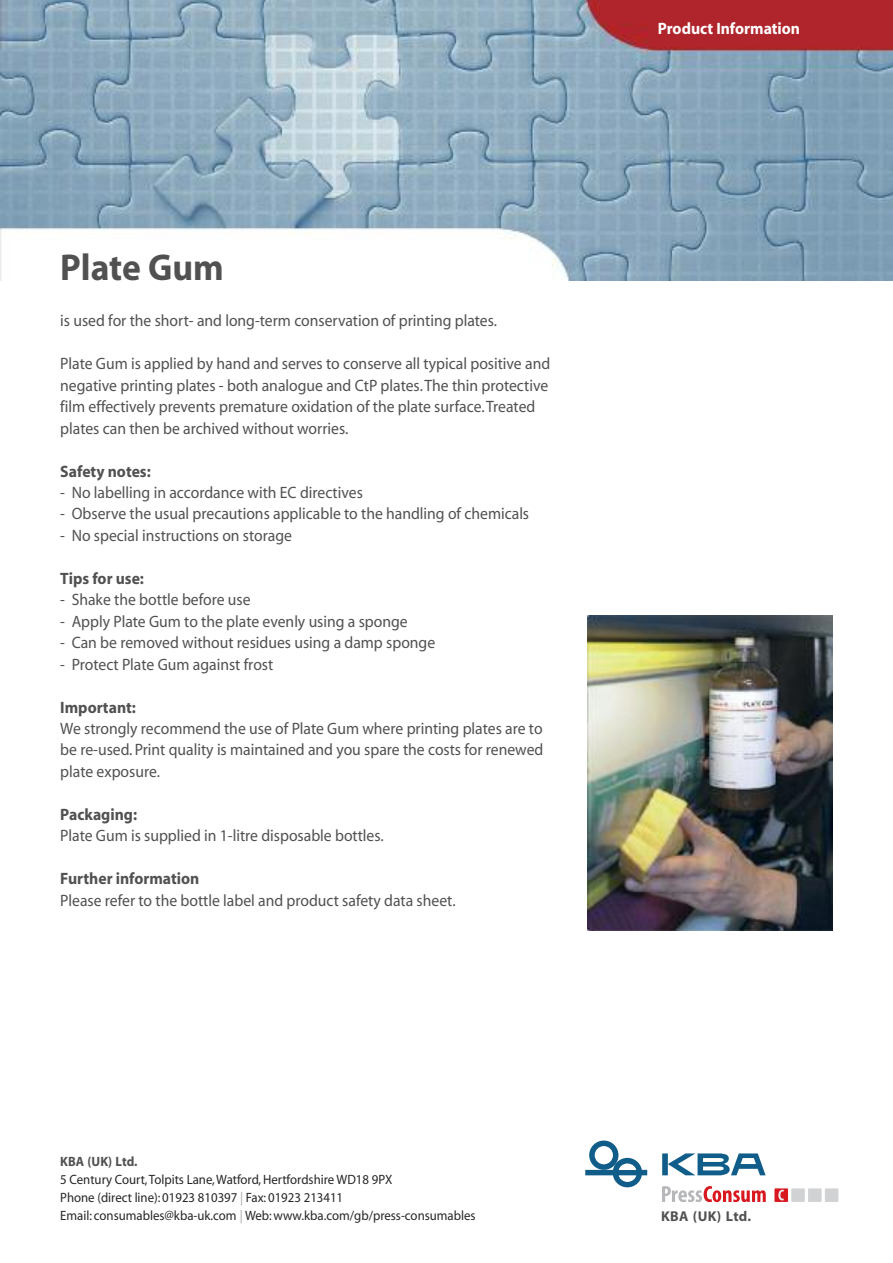
<style>
.page{position:relative;width:893px;height:1263px;background:#fff}
.page>*{position:absolute;margin:0;border:0;box-sizing:border-box;transform-origin:0 0}
.t1{font:700 37.5px "Myriad";color:#525152;scale:.95 1}
.t2{font:16.5px/21.5px "Myriad";color:#525152;scale:.95 1}
.t3{font:700 16.5px "Myriad";color:#525152;scale:.95 1}
.t4{font:700 16.5px "Myriad";color:#fff;scale:.95 1}
.t5{font:700 14.25px "Myriad";letter-spacing:.025em;color:#525152}
.t6{font:13.5px/18px "Myriad";color:#272627;scale:.95 1}
.t7{font:700 13.5px "Myriad";color:#525152;scale:.95 1}
.s1{color:#a9a8a9}
</style>
<div class="page">
<img style="left:0;top:0;width:893px;height:280px">
<svg style="left:585px;top:1140px;width:62px;height:47px"></svg>
<svg style="left:662px;top:1153px;width:104px;height:22px"></svg>
<div style="left:774px;top:1188px;width:14px;height:14px;background:#d8171f"></div>
<div style="left:791px;top:1188px;width:14px;height:14px;background:#d1d2d4"></div>
<div style="left:808px;top:1188px;width:14px;height:14px;background:#d1d2d4"></div>
<div style="left:825px;top:1188px;width:13px;height:14px;background:#d1d2d4"></div>
<svg style="left:662px;top:1186px;width:104px;height:16px"></svg>
<svg style="left:778px;top:1190px;width:6px;height:10px"></svg>
<img style="left:587px;top:615px;width:245px;height:315px">
<h1 class="t1" style="left:60px;top:253px;width:174px">Plate Gum</h1>
<p class="t2" style="left:60px;top:312px;width:461px">is used for the short- and long-term conservation of printing plates.</p>
<p class="t2" style="left:60px;top:354px;width:517px">Plate Gum is applied by hand and serves to conserve all typical positive and negative printing plates - both analogue and CtP plates.The thin protective film effectively prevents premature oxidation of the plate surface.Treated plates can then be archived without worries.</p>
<p class="t3" style="left:60px;top:465px;width:97px">Safety notes:</p>
<p class="t2" style="left:60px;top:483px;width:320px">- No labelling in accordance with EC directives</p>
<p class="t2" style="left:60px;top:505px;width:495px">- Observe the usual precautions applicable to the handling of chemicals</p>
<p class="t2" style="left:60px;top:526px;width:245px">- No special instructions on storage</p>
<p class="t3" style="left:60px;top:572px;width:90px">Tips for use:</p>
<p class="t2" style="left:60px;top:590px;width:202px">- Shake the bottle before use</p>
<p class="t2" style="left:60px;top:612px;width:367px">- Apply Plate Gum to the plate evenly using a sponge</p>
<p class="t2" style="left:60px;top:633px;width:396px">- Can be removed without residues using a damp sponge</p>
<p class="t2" style="left:60px;top:655px;width:226px">- Protect Plate Gum against frost</p>
<p class="t3" style="left:60px;top:701px;width:81px">Important:</p>
<p class="t2" style="left:60px;top:719px;width:510px;text-align:justify">We strongly recommend the use of Plate Gum where printing plates are to be re-used. Print quality is maintained and you spare the costs for renewed plate exposure.</p>
<p class="t3" style="left:60px;top:808px;width:82px">Packaging:</p>
<p class="t2" style="left:60px;top:826px;width:342px">Plate Gum is supplied in 1-litre disposable bottles.</p>
<p class="t3" style="left:60px;top:872px;width:148px">Further information</p>
<p class="t2" style="left:60px;top:891px;width:418px">Please refer to the bottle label and product safety data sheet.</p>
<p class="t7" style="left:60px;top:1156px;width:83px">KBA (UK) Ltd.</p>
<p class="t6" style="left:60px;top:1171px;width:439px">5 Century Court,Tolpits Lane,Watford,Hertfordshire WD18 9PX<br>Phone (direct line): 01923 810397 <span class="s1">|</span> Fax: 01923 213411<br>Email: consumables@kba-uk.com <span class="s1">|</span> Web:www.kba.com/gb/press-consumables</p>
<p class="t4" style="left:658px;top:22px;width:151px">Product Information</p>
<p class="t5" style="left:661px;top:1211px;width:91px">KBA (UK) Ltd.</p>
</div>
